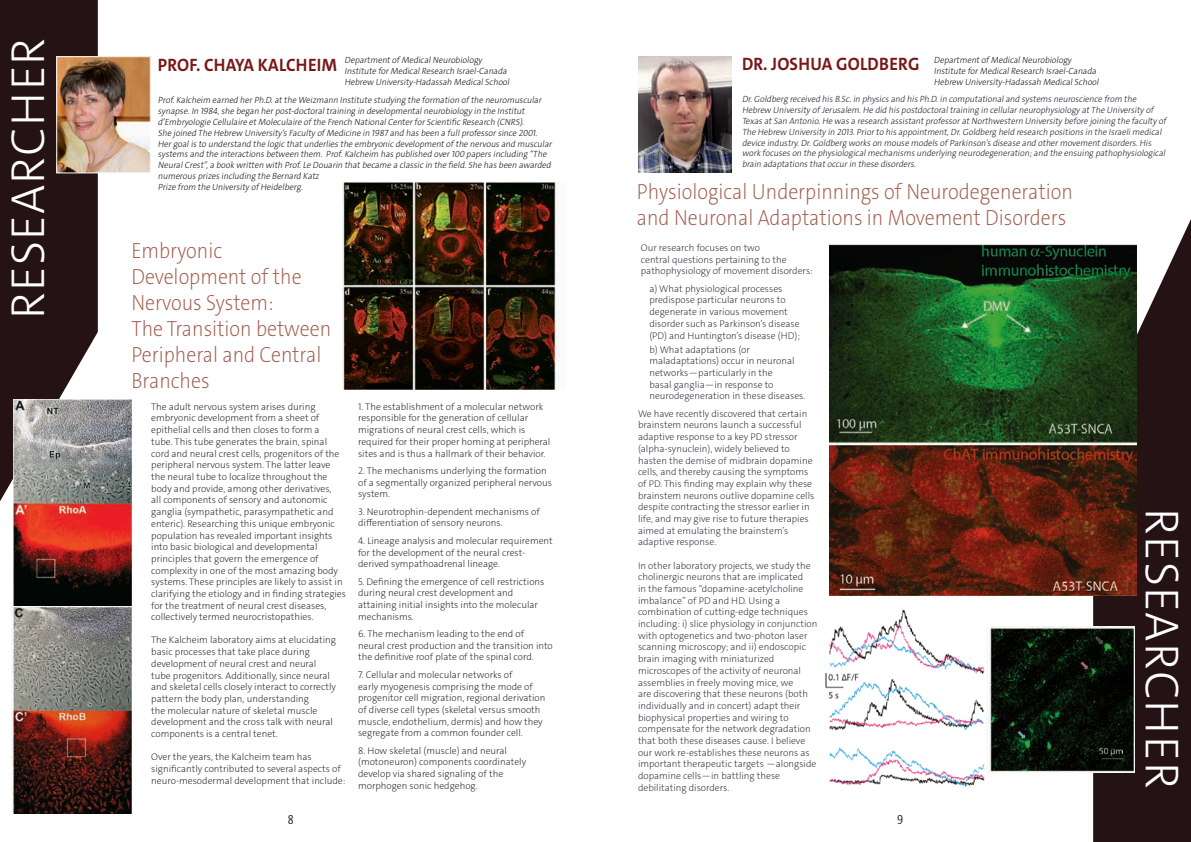
<style>
.page{position:relative;width:1191px;height:842px;background:#fff}
.page>*{position:absolute;margin:0;border:0;box-sizing:border-box;transform-origin:0 0}
.t1{font:300 48px "The Sans C4 s";color:#fff}
.t2{font:200 22px/26px "The Sans C4 s";color:#a15d4f;scale:.9 1}
.t3{font:700 18px "The Sans C4 s";letter-spacing:.015em;color:#791818;scale:.94 1}
.t4{font:300 13.3px "The Sans Cd LF4";color:#20252f}
.t5{font:200 9.8px/11.7px "The Sans C4 s";color:#1c1c1a}
.t6{font:200 9.8px/11.7px "The Sans C4 s";color:#20252f}
.t7{font:italic 300 9px/10.8px "The Sans C4 s";letter-spacing:-.015em;color:#1c1c1a;scale:.95 1}
.t8{font:italic 300 9px/10.8px "The Sans C4 s";color:#20252f;scale:.95 1}
</style>
<div class="page">
<img style="left:825px;top:609px;width:160px;height:178px">
<div style="left:0;top:0;width:98px;height:501px;background:#241215"></div>
<img style="left:638px;top:57px;width:93px;height:116px">
<img style="left:58px;top:58px;width:91px;height:113px">
<div style="left:56px;top:56px;width:95px;height:117px;border:1px solid #fff"></div>
<svg style="left:1093px;top:219px;width:98px;height:623px;background:#3d2e30"></svg>
<img style="left:14px;top:400px;width:117px;height:206px">
<img style="left:11px;top:607px;width:120px;height:207px">
<img style="left:342px;top:183px;width:218px;height:206px">
<img style="left:986px;top:626px;width:148px;height:146px">
<img style="left:829px;top:244px;width:307px;height:352px">
<h1 class="t1" style="left:-3px;top:319px;width:277px;rotate:-90deg">researcher</h1>
<p class="t7" style="left:344px;top:55px;width:177px">Departmentof MedicalNeurobiology<br>Institute forMedicalResearch Israel-Canada<br>Hebrew University-Hadassah MedicalSchool</p>
<p class="t7" style="left:934px;top:55px;width:177px">Departmentof MedicalNeurobiology<br>Institute forMedicalResearch Israel-Canada<br>Hebrew University-Hadassah MedicalSchool</p>
<h3 class="t3" style="left:742px;top:52px;width:188px">DR. JOSHUA GOLDBERG</h3>
<p class="t8" style="left:742px;top:94px;width:449px">Dr.Goldberg received his B.Sc.in physics and his Ph.D.in computationaland systems neuroscience from the Hebrew University of Jerusalem.He did his postdoctoraltraining in cellularneurophysiology atThe University of Texas atSan Antonio.He was a research assistantprofessoratNorthwestern University before joining the faculty of The Hebrew University in 2013.Priorto his appointment,Dr.Goldberg held research positions in the Israelimedical device industry.Dr.Goldberg works on mouse models of Parkinson’s disease and othermovementdisorders.His work focuses on the physiologicalmechanisms underlying neurodegeneration;and the ensuing pathophysiological brain adaptations thatoccurin these disorders.</p>
<h2 class="t2" style="left:637px;top:179px;width:486px">Physiological Underpinnings of Neurodegeneration and Neuronal Adaptations in Movement Disorders</h2>
<p class="t6" style="left:641px;top:242px;width:174px">Our research focuses on two<br>central questions pertaining to the pathophysiology of movement disorders:</p>
<p class="t6" style="left:649px;top:283px;width:152px">a) What physiological processes predispose particular neurons to degenerate in various movement disorder such as Parkinson’s disease (PD) and Huntington’s disease (HD);</p>
<p class="t6" style="left:649px;top:343px;width:157px">b) What adaptations (or maladaptations) occur in neuronal networks—particularly in the<br>basal ganglia—in response to neurodegeneration in these diseases.</p>
<p class="t6" style="left:638px;top:408px;width:178px">We have recently discovered that certain brainstem neurons launch a successful adaptive response to a key PD stressor (alpha-synuclein), widely believed to hasten the demise of midbrain dopamine cells, and thereby causing the symptoms of PD. This finding may explain why these brainstem neurons outlive dopamine cells despite contracting the stressor earlier in life, and may give rise to future therapies aimed at emulating the brainstem’s adaptive response.</p>
<p class="t6" style="left:638px;top:559px;width:181px">In other laboratory projects, we study the cholinergic neurons that are implicated<br>in the famous “dopamine-acetylcholine imbalance” of PD and HD. Using a combination of cutting-edge techniques including: i) slice physiology in conjunction with optogenetics and two-photon laser scanning microscopy; and ii) endoscopic brain imaging with miniaturized microscopes of the activity of neuronal assemblies in freely moving mice, we<br>are discovering that these neurons (both individually and in concert) adapt their biophysical properties and wiring to compensate for the network degradation that both these diseases cause. I believe our work re-establishes these neurons as important therapeutic targets —alongside dopamine cells—in battling these debilitating disorders.</p>
<h3 class="t3" style="left:158px;top:53px;width:180px">PROF. CHAYA KALC HEIM</h3>
<p class="t7" style="left:158px;top:95px;width:418px">Prof.Kalcheim earned herPh.D.atthe Weizmann Institute studying the formation of the neuromuscular synapse.In 1984,she began herpost-doctoraltraining in developmentalneurobiology in the Institut d’Embryologie Cellulaire etMoleculaire of the French NationalCenterforScientific Research (CNRS).<br>She joined The Hebrew University ’s Faculty of Medicine in 1987 and has been a fullprofessorsince 2001.<br>Hergoalis to understand the logic thatunderlies the embryonic developmentof the nervous and muscular systems and the interactions between them. Prof.Kalcheim has published over100 papers including “The NeuralCrest”,a book written with Prof.Le Douarin thatbecame a classic in the field.She has been awarded numerous prizes including the Bernard Katz<br>Prize from the University of Heidelberg.</p>
<h2 class="t2" style="left:131px;top:238px;width:224px">Embryonic<br>Development of the<br>Nervous System:<br>The Transition between<br>Peripheral and Central<br>Branches</h2>
<p class="t5" style="left:358px;top:401px;width:194px">1. The establishment of a molecular network responsible for the generation of cellular migrations of neural crest cells, which is required for their proper homing at peripheral sites and is thus a hallmark of their behavior.</p>
<p class="t5" style="left:358px;top:465px;width:195px">2. The mechanisms underlying the formation of a segmentally organized peripheral nervous system.</p>
<p class="t5" style="left:358px;top:506px;width:183px">3. Neurotrophin-dependent mechanisms of differentiation of sensory neurons.</p>
<p class="t5" style="left:358px;top:535px;width:196px">4. Lineage analysis and molecular requirement for the development of the neural crest&shy;derived sympathoadrenal lineage.</p>
<p class="t5" style="left:358px;top:575px;width:188px">5. Defining the emergence of cell restrictions during neural crest development and attaining initial insights into the molecular mechanisms.</p>
<p class="t5" style="left:358px;top:628px;width:196px">6. The mechanism leading to the end of neural crest production and the transition into the definitive roof plate of the spinal cord.</p>
<p class="t5" style="left:358px;top:669px;width:189px">7. Cellular and molecular networks of<br>early myogenesis comprising the mode of progenitor cell migration, regional derivation of diverse cell types (skeletal versus smooth muscle, endothelium, dermis) and how they segregate from a common founder cell.</p>
<p class="t5" style="left:358px;top:745px;width:170px">8. How skeletal (muscle) and neural (motoneuron) components coordinately develop via shared signaling of the morphogen sonic hedgehog.</p>
<p class="t5" style="left:151px;top:401px;width:196px">The adult nervous system arises during embryonic development from a sheet of epithelial cells and then closes to form a<br>tube. This tube generates the brain, spinal cord and neural crest cells, progenitors of the peripheral nervous system. The latter leave the neural tube to localize throughout the body and provide, among other derivatives,<br>all components of sensory and autonomic ganglia (sympathetic, parasympathetic and enteric). Researching this unique embryonic population has revealed important insights into basic biological and developmental principles that govern the emergence of complexity in one of the most amazing body systems. These principles are likely to assist in clarifying the etiology and in finding strategies for the treatment of neural crest diseases, collectively termed neurocristopathies.</p>
<p class="t5" style="left:151px;top:634px;width:186px">The Kalcheim laboratory aims at elucidating basic processes that take place during development of neural crest and neural tube progenitors. Additionally, since neural and skeletal cells closely interact to correctly pattern the body plan, understanding<br>the molecular nature of skeletal muscle development and the cross talk with neural components is a central tenet.</p>
<p class="t5" style="left:151px;top:751px;width:196px">Over the years, the Kalcheim team has significantly contributed to several aspects of neuro-mesodermal development that include:</p>
<h1 class="t1" style="left:1192px;top:508px;width:277px;rotate:90deg">researcher</h1>
<h3 class="t4" style="left:288px;top:811px;width:7px">8</h3>
<h3 class="t4" style="left:897px;top:811px;width:8px">9</h3>
</div>
